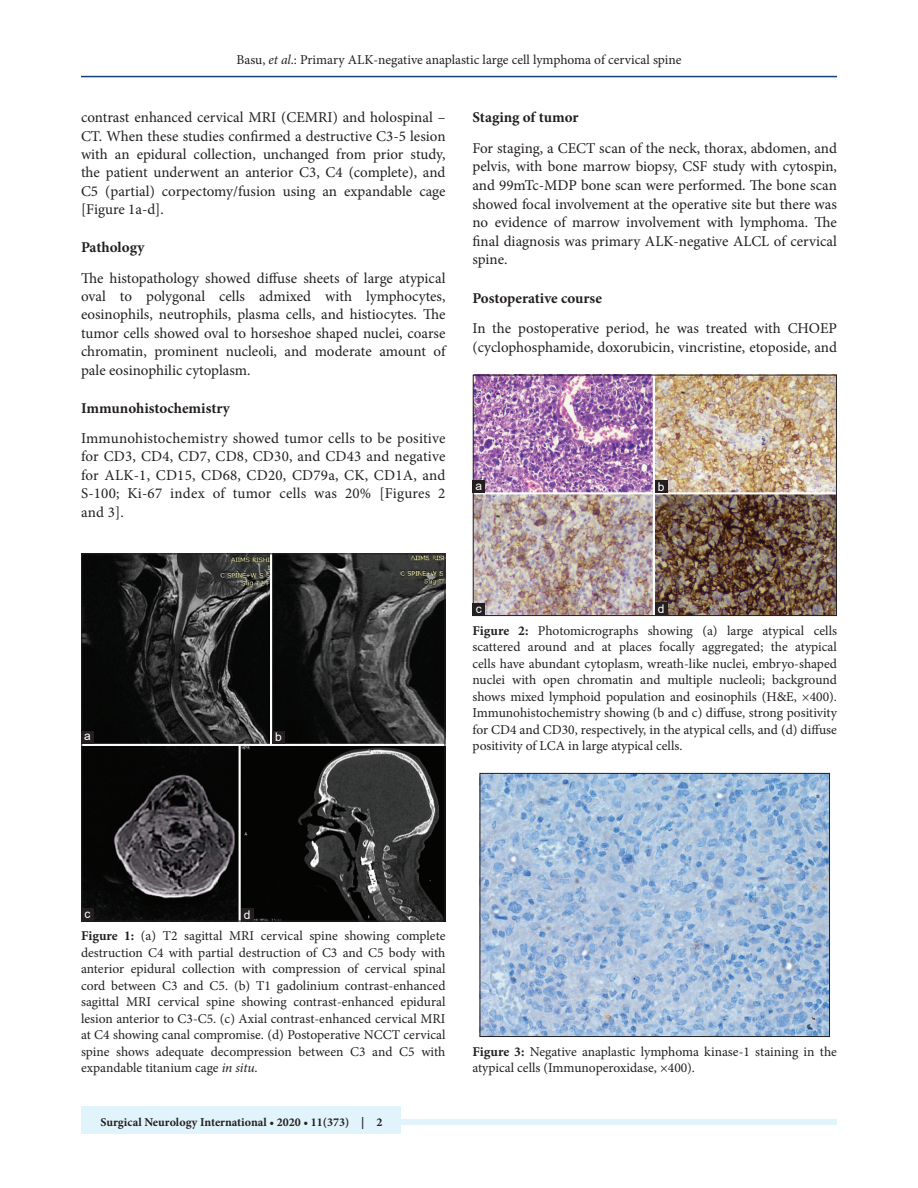
<style>
.page{position:relative;width:918px;height:1188px;background:#fff}
.page>*{position:absolute;margin:0;border:0;box-sizing:border-box;transform-origin:0 0}
.TX{font:15px/18.5px "Minion Pro";color:#231f20;text-align:justify}
.t1{font:700 15px "Minion Pro";color:#231f20}
.FGC{font:13.5px/16.5px "Minion Pro";color:#231f20;text-align:justify}
.JF{font:700 12px "Minion Pro";color:#231f20}
.LABEL{font:12px "Arial";color:#fff}
.s1{font-style:italic}
.s2{font-weight:700}
</style>
<div class="page">
<hr style="left:81px;top:76px;width:756px;height:1px;background:#164077">
<div style="left:81px;top:1119px;width:756px;height:6px;background:#e1f4fc"></div>
<div style="left:81px;top:1106px;width:319px;height:28px;background:#e1f4fc"></div>
<img style="left:482px;top:775px;width:346px;height:260px">
<div style="left:480px;top:773px;width:350px;height:264px;border:1px solid #231f20"></div>
<img style="left:84px;top:556px;width:359px;height:363px">
<div style="left:82px;top:554px;width:363px;height:367px;border:1px solid #231f20"></div>
<div style="left:241px;top:908px;width:13px;height:13px;background:#231f20"></div>
<div style="left:81px;top:908px;width:13px;height:13px;background:#231f20"></div>
<div style="left:272px;top:731px;width:13px;height:13px;background:#231f20"></div>
<div style="left:81px;top:731px;width:13px;height:13px;background:#231f20"></div>
<img style="left:475px;top:377px;width:360px;height:237px">
<div style="left:473px;top:375px;width:364px;height:241px;border:1px solid #231f20"></div>
<div style="left:655px;top:602px;width:13px;height:13px;background:#231f20"></div>
<div style="left:472px;top:603px;width:13px;height:13px;background:#231f20"></div>
<div style="left:655px;top:480px;width:13px;height:13px;background:#231f20"></div>
<div style="left:472px;top:480px;width:13px;height:13px;background:#231f20"></div>
<p class="FGC" style="left:236px;top:51px;width:447px">Basu, <span class="s1">et al</span>.: Primary ALK-negative anaplastic large cell lymphoma of cervical spine</p>
<p class="TX" style="left:81px;top:108px;width:366px">contrast enhanced cervical MRI (CEMRI) and holospinal – CT. When these studies confirmed a destructive C3-5 lesion with an epidural collection, unchanged from prior study, the patient underwent an anterior C3, C4 (complete), and C5 (partial) corpectomy/fusion using an expandable cage [Figure 1a-d].</p>
<h2 class="t1" style="left:81px;top:237px;width:65px">Pathology</h2>
<p class="TX" style="left:81px;top:269px;width:366px">The histopathology showed diffuse sheets of large atypical oval to polygonal cells admixed with lymphocytes, eosinophils, neutrophils, plasma cells, and histiocytes. The tumor cells showed oval to horseshoe shaped nuclei, coarse chromatin, prominent nucleoli, and moderate amount of pale eosinophilic cytoplasm.</p>
<h2 class="t1" style="left:81px;top:397px;width:150px">Immunohistochemistry</h2>
<p class="TX" style="left:81px;top:429px;width:366px">Immunohistochemistry showed tumor cells to be positive for CD3, CD4, CD7, CD8, CD30, and CD43 and negative for ALK-1, CD15, CD68, CD20, CD79a, CK, CD1A, and S-100; Ki-67 index of tumor cells was 20% [Figures 2 and 3].</p>
<h2 class="t1" style="left:472px;top:107px;width:107px">Staging of tumor</h2>
<p class="TX" style="left:472px;top:139px;width:366px">For staging, a CECT scan of the neck, thorax, abdomen, and pelvis, with bone marrow biopsy, CSF study with cytospin, and 99mTc-MDP bone scan were performed. The bone scan showed focal involvement at the operative site but there was no evidence of marrow involvement with lymphoma. The final diagnosis was primary ALK-negative ALCL of cervical spine.</p>
<h2 class="t1" style="left:472px;top:287px;width:131px">Postoperative course</h2>
<p class="TX" style="left:472px;top:319px;width:366px">In the postoperative period, he was treated with CHOEP (cyclophosphamide, doxorubicin, vincristine, etoposide, and</p>
<p class="LABEL" style="left:476px;top:477px;width:8px">a</p>
<p class="LABEL" style="left:658px;top:478px;width:8px">b</p>
<p class="LABEL" style="left:84px;top:728px;width:8px">a</p>
<p class="LABEL" style="left:275px;top:729px;width:8px">b</p>
<p class="LABEL" style="left:476px;top:600px;width:7px">c</p>
<p class="LABEL" style="left:658px;top:600px;width:8px">d</p>
<p class="FGC" style="left:472px;top:622px;width:366px"><span class="s2">Figure 2:</span> Photomicrographs showing (a) large atypical cells scattered around and at places focally aggregated; the atypical cells have abundant cytoplasm, wreath-like nuclei, embryo-shaped nuclei with open chromatin and multiple nucleoli; background shows mixed lymphoid population and eosinophils (H&amp;E, ×400).<br>Immunohistochemistry showing (b and c) diffuse, strong positivity for CD4 and CD30, respectively, in the atypical cells, and (d) diffuse positivity of LCA in large atypical cells.</p>
<p class="LABEL" style="left:84px;top:905px;width:7px">c</p>
<p class="LABEL" style="left:244px;top:906px;width:8px">d</p>
<p class="FGC" style="left:81px;top:928px;width:366px"><span class="s2">Figure 1:</span> (a) T2 sagittal MRI cervical spine showing complete destruction C4 with partial destruction of C3 and C5 body with anterior epidural collection with compression of cervical spinal cord between C3 and C5. (b) T1 gadolinium contrast-enhanced sagittal MRI cervical spine showing contrast-enhanced epidural lesion anterior to C3-C5. (c) Axial contrast-enhanced cervical MRI at C4 showing canal compromise. (d) Postoperative NCCT cervical spine shows adequate decompression between C3 and C5 with expandable titanium cage <span class="s1">in situ</span>.</p>
<p class="JF" style="left:100px;top:1113px;width:284px">Surgical Neurology International • 2020 • 11(373) | 2</p>
<p class="FGC" style="left:472px;top:1043px;width:366px"><span class="s2">Figure 3:</span> Negative anaplastic lymphoma kinase-1 staining in the atypical cells (Immunoperoxidase, ×400).</p>
</div>
